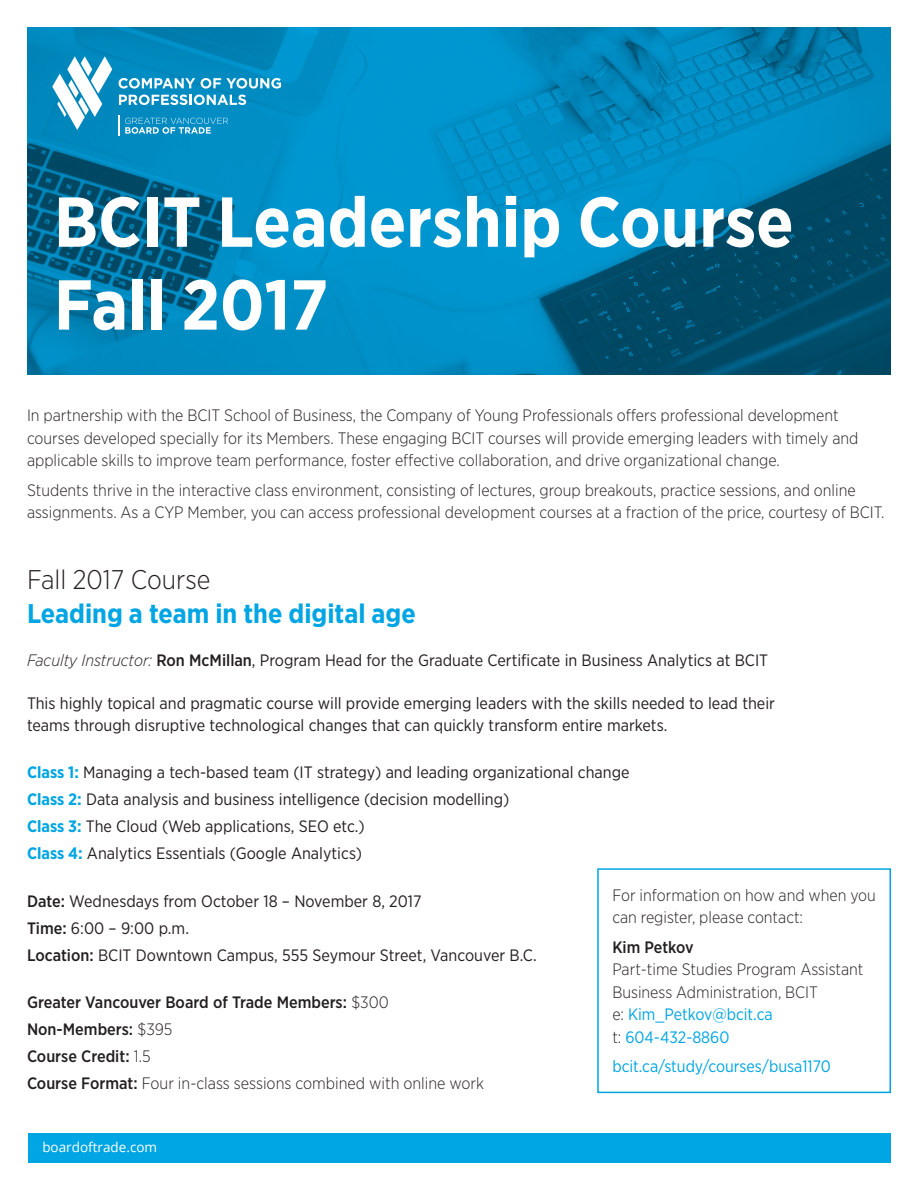
<style>
.page{position:relative;width:918px;height:1188px;background:#fff}
.page>*{position:absolute;margin:0;border:0;box-sizing:border-box;transform-origin:0 0}
.t1{font:700 70.5px/82.8px "Gotham Narrow";color:#fff}
.t2{font:700 27px "Gotham Narrow";color:#00a5e3}
.t3{font:300 27px "Gotham Narrow";color:#231f20}
.t4{font:300 16.5px/22.5px "Gotham Narrow";color:#231f20}
.t5{font:16.5px/27px "Gotham Narrow";color:#231f20}
.t6{font:500 16.5px/27px "Gotham Narrow";color:#231f20}
.t7{font:16.5px "Gotham Narrow";color:#00a5e3}
.t8{font:13.5px "Open Sans";color:#fff}
.s1{font-weight:300;font-style:italic}
.s2{font-weight:500}
.s3{font-weight:700;color:#00a5e3}
.s4{font-weight:300}
.s5{font-weight:400;color:#00a5e3}
</style>
<div class="page">
<div style="left:28px;top:1133px;width:863px;height:29px;background:#00a5e3"></div>
<svg style="left:27px;top:27px;width:864px;height:348px;background:#007dae"></svg>
<svg style="left:119px;top:116px;width:109px;height:20px;background:#2da0cc"></svg>
<svg style="left:119px;top:78px;width:76px;height:11px"></svg>
<svg style="left:201px;top:78px;width:80px;height:11px"></svg>
<svg style="left:119px;top:95px;width:127px;height:10px"></svg>
<svg style="left:52px;top:56px;width:60px;height:74px"></svg>
<div style="left:597px;top:868px;width:294px;height:225px;border:2px solid #00a5e3"></div>
<h1 class="t1" style="left:54px;top:180px;width:741px">BCIT Leadership Course<br>Fall 2017</h1>
<p class="t4" style="left:27px;top:404px;width:833px">In partnership with the BCIT School of Business, the Company of Young Professionals offers professional development courses developed specially for its Members. These engaging BCIT courses will provide emerging leaders with timely and applicable skills to improve team performance, foster effective collaboration, and drive organizational change.</p>
<p class="t4" style="left:27px;top:478px;width:859px">Students thrive in the interactive class environment, consisting of lectures, group breakouts, practice sessions, and online assignments. As a CYP Member, you can access professional development courses at a fraction of the price, courtesy of BCIT.</p>
<h2 class="t3" style="left:27px;top:563px;width:185px">Fall 2017 Course</h2>
<h2 class="t2" style="left:27px;top:596px;width:390px">Leading a team in the digital age</h2>
<p class="t5" style="left:27px;top:646px;width:743px"><span class="s1">Faculty Instructor:</span> <span class="s2">Ron McMillan</span>, Program Head for the Graduate Certificate in Business Analytics at BCIT</p>
<p class="t5" style="left:27px;top:691px;width:749px;line-height:22.5px">This highly topical and pragmatic course will provide emerging leaders with the skills needed to lead their teams through disruptive technological changes that can quickly transform entire markets.</p>
<p class="t5" style="left:27px;top:759px;width:604px"><span class="s3">Class 1:</span> Managing a tech-based team (IT strategy) and leading organizational change <span class="s3">Class 2:</span> Data analysis and business intelligence (decision modelling)<br><span class="s3">Class 3:</span> The Cloud (Web applications, SEO etc.)<br><span class="s3">Class 4:</span> Analytics Essentials (Google Analytics)</p>
<p class="t5" style="left:27px;top:887px;width:511px"><span class="s2">Date:</span> Wednesdays from October 18 – November 8, 2017<br><span class="s2">Time:</span> 6:00 – 9:00 p.m.<br><span class="s2">Location:</span> BCIT Downtown Campus, 555 Seymour Street, Vancouver B.C.</p>
<p class="t6" style="left:27px;top:988px;width:459px">Greater Vancouver Board of Trade Members: <span class="s4">$300<br></span>Non-Members: <span class="s4">$395<br></span>Course Credit: <span class="s4">1.5<br></span>Course Format: <span class="s4">Four in-class sessions combined with online work</span></p>
<p class="t4" style="left:612px;top:884px;width:265px">For information on how and when you can register, please contact:</p>
<p class="t6" style="left:612px;top:933px;width:83px">Kim Petkov</p>
<p class="t4" style="left:612px;top:958px;width:253px">Part-time Studies Program Assistant<br>Business Administration, BCIT<br>e: <span class="s5">Kim_Petkov@bcit.ca<br></span>t: <span class="s5">604-432-8860</span></p>
<p class="t7" style="left:612px;top:1056px;width:220px">bcit.ca/study/courses/busa1170</p>
<p class="t8" style="left:42px;top:1138px;width:116px">boardoftrade.com</p>
</div>
